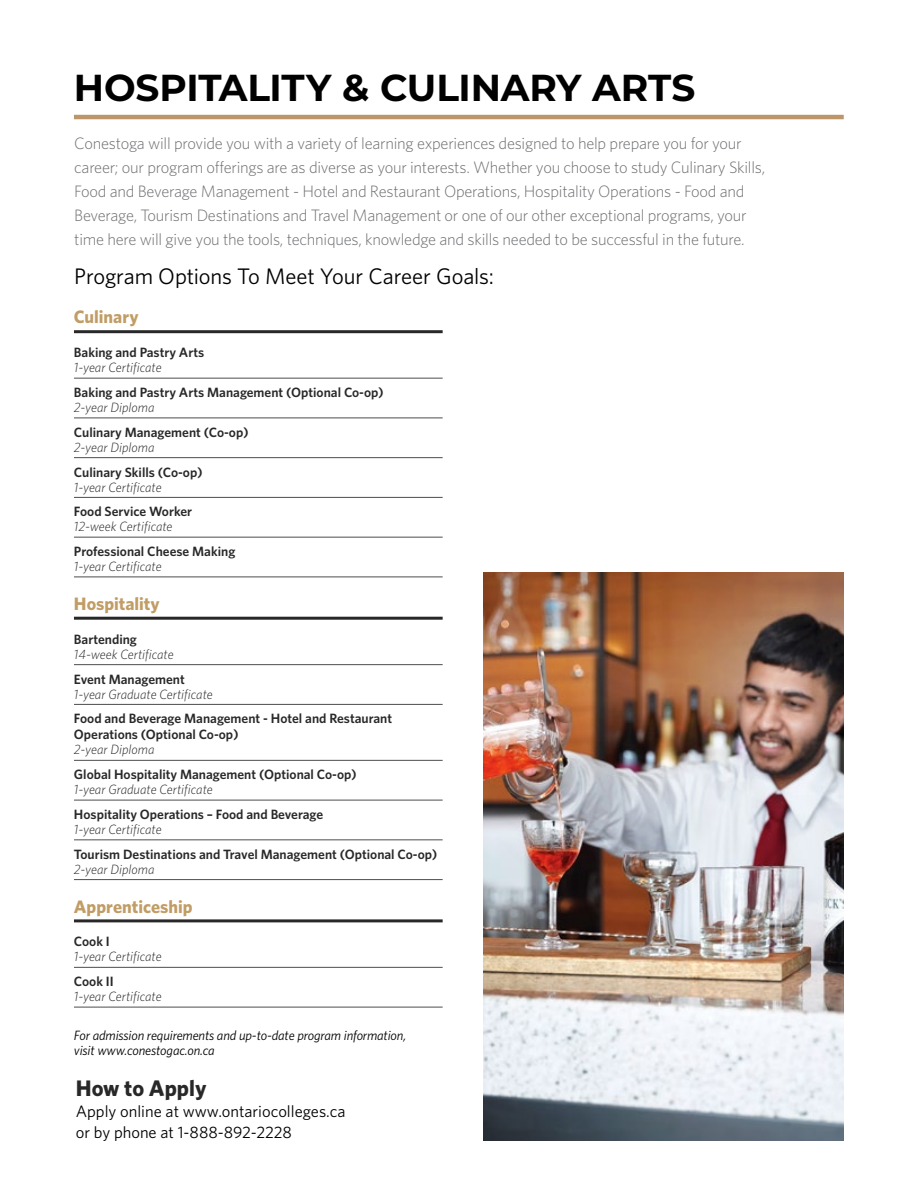
<style>
.page{position:relative;width:918px;height:1188px;background:#fff}
.page>*{position:absolute;margin:0;border:0;box-sizing:border-box;transform-origin:0 0}
.t1{font:700 37.5px "Montserrat";letter-spacing:-.005em;color:#000}
.body{font:22.5px "Whitney";letter-spacing:-.005em;color:#000}
.t2{font:700 22.5px "Whitney";color:#292829}
.t3{font:700 18px "Whitney";color:#c19d66}
.body-2{font:300 16.5px/24px "Whitney";letter-spacing:-.015em;color:#6d6e71}
.t4{font:16.5px/21.6px "Whitney";color:#000}
.Body_new{font:600 13.5px/15px "Whitney";color:#292829}
.Body_new-2{font:italic 300 13.5px/15px "Whitney";color:#292829}
.t5{font:italic 13.5px/15px "Whitney";letter-spacing:-.01em;color:#000}
.s1{font-weight:300;font-style:italic}
.s2{font-weight:600;font-style:normal}
</style>
<div class="page">
<hr style="left:74px;top:115px;width:770px;height:4px;background:#bc9568">
<hr style="left:74px;top:330px;width:369px;height:3px;background:#292829">
<hr style="left:74px;top:378px;width:369px;height:1px;background:#4d4d4f">
<hr style="left:74px;top:418px;width:369px;height:1px;background:#4d4d4f">
<hr style="left:74px;top:457px;width:369px;height:1px;background:#4d4d4f">
<hr style="left:74px;top:497px;width:369px;height:1px;background:#4d4d4f">
<hr style="left:74px;top:537px;width:369px;height:1px;background:#4d4d4f">
<hr style="left:74px;top:577px;width:369px;height:1px;background:#4d4d4f">
<hr style="left:74px;top:617px;width:369px;height:3px;background:#292829">
<hr style="left:74px;top:664px;width:369px;height:1px;background:#4d4d4f">
<hr style="left:74px;top:704px;width:369px;height:1px;background:#4d4d4f">
<hr style="left:74px;top:760px;width:369px;height:1px;background:#4d4d4f">
<hr style="left:74px;top:800px;width:369px;height:1px;background:#4d4d4f">
<hr style="left:74px;top:840px;width:369px;height:1px;background:#4d4d4f">
<hr style="left:74px;top:879px;width:369px;height:1px;background:#4d4d4f">
<hr style="left:74px;top:919px;width:369px;height:3px;background:#292829">
<hr style="left:74px;top:967px;width:369px;height:1px;background:#4d4d4f">
<hr style="left:74px;top:1007px;width:369px;height:1px;background:#4d4d4f">
<img style="left:484px;top:572px;width:360px;height:569px">
<h1 class="t1" style="left:74px;top:61px;width:623px">HOSPITALITY &amp; CULINARY ARTS</h1>
<p class="body-2" style="left:74px;top:131px;width:693px">Conestoga will provide you with a variety of learning experiences designed to help prepare you for your career; our program offerings are as diverse as your interests. Whether you choose to study Culinary Skills, Food and Beverage Management - Hotel and Restaurant Operations, Hospitality Operations - Food and Beverage, Tourism Destinations and Travel Management or one of our other exceptional programs, your time here will give you the tools, techniques, knowledge and skills needed to be successful in the future.</p>
<p class="body" style="left:74px;top:263px;width:421px">Program Options To Meet Your Career Goals:</p>
<h4 class="t3" style="left:74px;top:306px;width:66px">Culinary</h4>
<p class="Body_new" style="left:74px;top:345px;width:132px">Baking and Pastry Arts<br><span class="s1">1-year Certificate</span></p>
<p class="Body_new" style="left:74px;top:384px;width:311px">Baking and Pastry Arts Management (Optional Co-op)<br><span class="s1">2-year Diploma</span></p>
<p class="Body_new" style="left:74px;top:424px;width:176px">Culinary Management (Co-op)<br><span class="s1">2-year Diploma</span></p>
<p class="Body_new" style="left:74px;top:464px;width:130px">Culinary Skills (Co-op)<br><span class="s1">1-year Certificate</span></p>
<p class="Body_new-2" style="left:74px;top:504px;width:120px"><span class="s2">Food Service Worker<br></span>12-week Certificate</p>
<p class="Body_new" style="left:74px;top:543px;width:163px">Professional Cheese Making<br><span class="s1">1-year Certificate</span></p>
<h4 class="t3" style="left:74px;top:593px;width:87px">Hospitality</h4>
<p class="Body_new-2" style="left:74px;top:631px;width:101px"><span class="s2">Bartending<br></span>14-week Certificate</p>
<p class="Body_new-2" style="left:74px;top:671px;width:140px"><span class="s2">Event Management<br></span>1-year Graduate Certificate</p>
<p class="Body_new" style="left:74px;top:710px;width:320px;line-height:15.6px">Food and Beverage Management - Hotel and Restaurant<br>Operations (Optional Co-op)<br><span class="s1">2-year Diploma</span></p>
<p class="Body_new" style="left:74px;top:767px;width:284px">Global Hospitality Management (Optional Co-op)<br><span class="s1">1-year Graduate Certificate</span></p>
<p class="Body_new" style="left:74px;top:806px;width:251px">Hospitality Operations – Food and Beverage<br><span class="s1">1-year Certificate</span></p>
<p class="Body_new" style="left:74px;top:846px;width:365px">Tourism Destinations and Travel Management (Optional Co-op)<br><span class="s1">2-year Diploma</span></p>
<h4 class="t3" style="left:74px;top:895px;width:120px">Apprenticeship</h4>
<p class="Body_new-2" style="left:74px;top:934px;width:89px"><span class="s2">Cook I<br></span>1-year Certificate</p>
<p class="Body_new-2" style="left:74px;top:974px;width:89px"><span class="s2">Cook II<br></span>1-year Certificate</p>
<p class="t5" style="left:74px;top:1028px;width:334px">For admission requirements and up-to-date program information, visit www.conestogac.on.ca</p>
<p class="t2" style="left:76px;top:1074px;width:132px">How to Apply</p>
<p class="t4" style="left:76px;top:1100px;width:271px">Apply online at www.ontariocolleges.ca or by phone at 1-888-892-2228</p>
</div>
